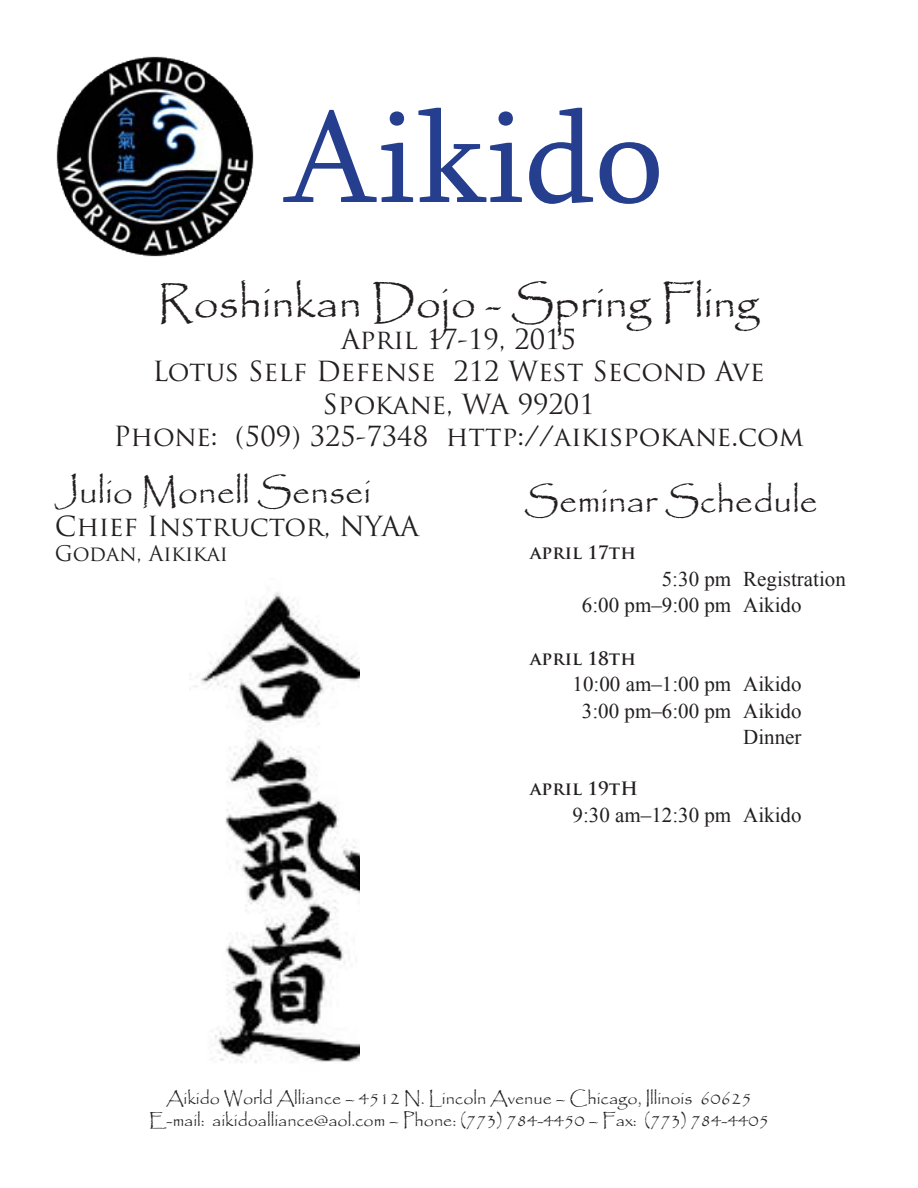
<style>
.page{position:relative;width:918px;height:1188px;background:#fff}
.page>*{position:absolute;margin:0;border:0;box-sizing:border-box;transform-origin:0 0}
.t1{font:133.5px "Sylfaen";color:#253f8e}
.t2{font:45px "Papyrus";color:#231f20}
.t3{font:36px "Papyrus";color:#231f20}
.t4{font:27px "Trajan Pro";color:#231f20}
.t5{font:21px "Times New Roman";color:#231f20}
.t6{font:21px "Trajan Pro";letter-spacing:-.005em;color:#231f20}
.t7{font:18px/21.6px "Papyrus";color:#231f20;text-align:center}
.t8{font:700 18px "Trajan Pro";color:#231f20}
</style>
<div class="page">
<img style="left:56px;top:56px;width:198px;height:201px">
<img style="left:189px;top:592px;width:171px;height:471px">
<p class="t1" style="left:283px;top:68px;width:381px">Aikido</p>
<p class="t2" style="left:158px;top:275px;width:603px">Roshinkan Dojo - Spring Fling</p>
<p class="t4" style="left:341px;top:322px;width:237px">April 17-19, 2015</p>
<p class="t4" style="left:153px;top:355px;width:613px">Lotus Self Defense 212 West Second Ave</p>
<p class="t4" style="left:322px;top:387px;width:274px">Spokane, WA 99201</p>
<p class="t4" style="left:114px;top:419px;width:692px">Phone: (509) 325-7348 http://aikispokane.com</p>
<p class="t3" style="left:524px;top:479px;width:295px">Seminar Schedule</p>
<p class="t8" style="left:530px;top:542px;width:107px">april 17th</p>
<p class="t5" style="left:662px;top:565px;width:71px">5:30 pm</p>
<p class="t5" style="left:743px;top:565px;width:104px">Registration</p>
<p class="t5" style="left:582px;top:591px;width:151px">6:00 pm–9:00 pm</p>
<p class="t5" style="left:743px;top:591px;width:60px">Aikido</p>
<p class="t8" style="left:530px;top:647px;width:107px">april 18th</p>
<p class="t5" style="left:573px;top:670px;width:160px">10:00 am–1:00 pm</p>
<p class="t5" style="left:743px;top:670px;width:60px">Aikido</p>
<p class="t5" style="left:582px;top:697px;width:151px">3:00 pm–6:00 pm</p>
<p class="t5" style="left:743px;top:697px;width:60px">Aikido</p>
<p class="t5" style="left:743px;top:723px;width:60px">Dinner</p>
<p class="t8" style="left:530px;top:777px;width:109px">april 19tH</p>
<p class="t5" style="left:573px;top:801px;width:160px">9:30 am–12:30 pm</p>
<p class="t5" style="left:743px;top:801px;width:60px">Aikido</p>
<p class="t3" style="left:55px;top:470px;width:318px">Julio Monell Sensei</p>
<p class="t4" style="left:55px;top:509px;width:366px">Chief Instructor, NYAA</p>
<p class="t6" style="left:55px;top:540px;width:175px">Godan, Aikikai</p>
<p class="t7" style="left:149px;top:1087px;width:622px">Aikido World Alliance – 4512 N. Lincoln Avenue – Chicago, Illinois 60625<br>E-mail: aikidoalliance@aol.com – Phone: (773) 784-4450 – Fax: (773) 784-4405</p>
</div>
